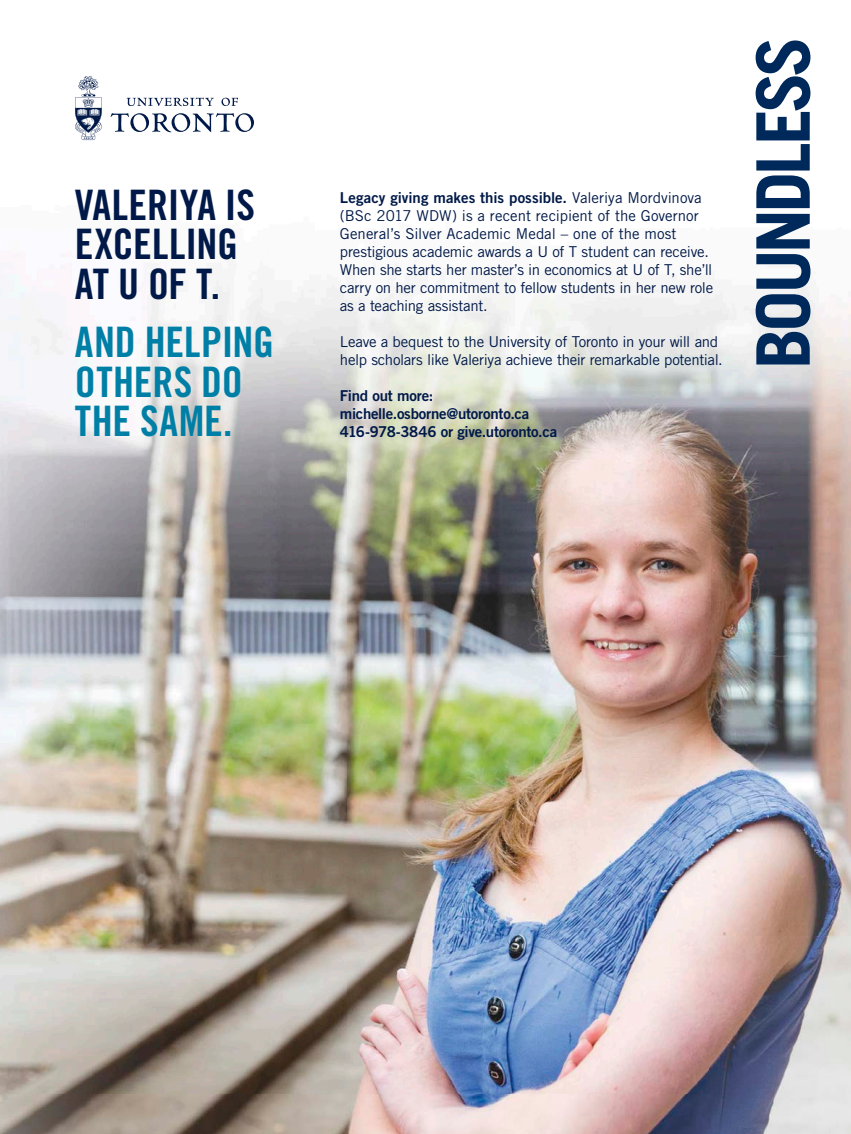
<style>
.page{position:relative;width:851px;height:1134px;background:#fff}
.page>*{position:absolute;margin:0;border:0;box-sizing:border-box;transform-origin:0 0}
.t1{font:42px/39.8px "Trade Gothic LT Std Bd Cn 20";letter-spacing:-.005em;color:#001948}
.t2{font:42px/39.8px "Trade Gothic LT Std Bd Cn 20";color:#007fa6}
.t3{font:15px/18px "Trade Gothic LT Std";letter-spacing:-.015em;color:#001948}
.t4{font:15px/18px "Trade Gothic LT Std Bd 2";letter-spacing:-.01em;color:#001948}
.s1{font-family:"Trade Gothic LT Std"}
</style>
<div class="page">
<img style="left:0;top:53px;width:850px;height:1081px">
<svg style="left:755px;top:214px;width:55px;height:150px"></svg>
<svg style="left:755px;top:40px;width:55px;height:168px"></svg>
<svg style="left:110px;top:98px;width:144px;height:34px"></svg>
<svg style="left:75px;top:76px;width:27px;height:64px"></svg>
<h1 class="t1" style="left:75px;top:184px;width:182px">VALERIYA IS<br>EXCELLING<br>AT U OF T.</h1>
<h1 class="t2" style="left:75px;top:322px;width:201px">AND HELPING<br>OTHERS DO<br>THE SAME.</h1>
<p class="t4" style="left:340px;top:188px;width:363px">Legacy giving makes this possible. <span class="s1">Valeriya Mordvinova</span></p>
<p class="t3" style="left:340px;top:206px;width:375px">(BSc 2017 WDW) is a recent recipient of the Governor General’s Silver Academic Medal – one of the most prestigious academic awards a U of T student can receive.<br>When she starts her master’s in economics at U of T, she’ll carry on her commitment to fellow students in her new role as a teaching assistant.</p>
<p class="t3" style="left:340px;top:332px;width:384px">Leave a bequest to the University of Toronto in your will and help scholars like Valeriya achieve their remarkable potential.</p>
<p class="t4" style="left:340px;top:386px;width:219px">Find out more: michelle.osborne@utoronto.ca<br>416-978-3846 or give.utoronto.ca</p>
</div>
